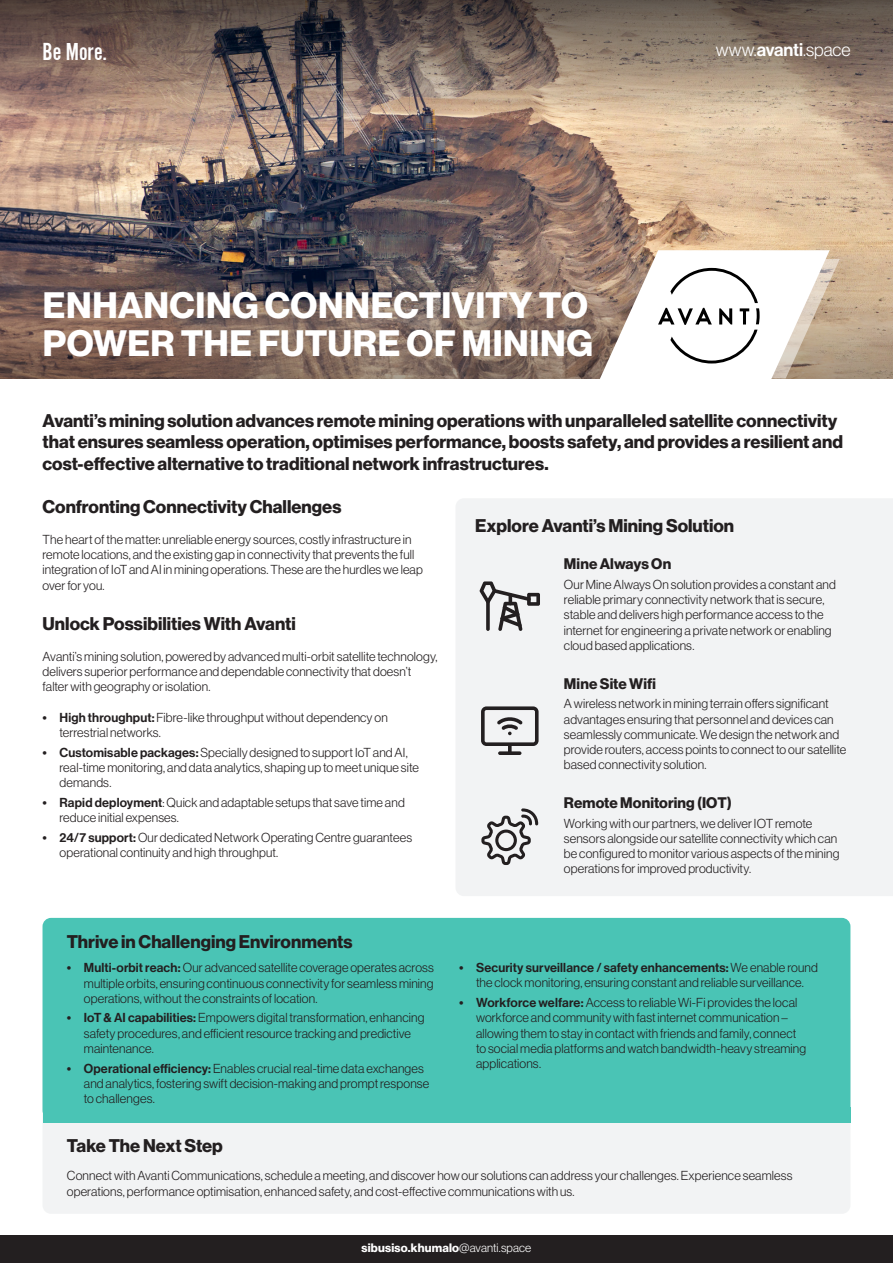
<style>
.page{position:relative;width:893px;height:1263px;background:#fff}
.page>*{position:absolute;margin:0;border:0;box-sizing:border-box;transform-origin:0 0}
.t1{font:36px/37.5px "N Haas Grotesk DS Pro 75 Bd";letter-spacing:.015em;color:#fff}
.t2{font:25.5px "Alternate Got No 2 D";color:#fff}
.t3{font:18px/21.6px "N Haas Grotesk DS Pro 75 Bd";color:#231f20}
.t4{font:18px "N Haas Grotesk DS Pro 45 Lt";color:#fff}
.t5{font:15px "N Haas Grotesk DS Pro 75 Bd";letter-spacing:.01em;color:#231f20}
.t6{font:12.75px/15.3px "N Haas Grotesk DS Pro 45 Lt";letter-spacing:.01em;color:#231f20}
.t7{font:12px "N Haas Grotesk DS Pro 75 Bd";letter-spacing:.015em;color:#fff}
.s1{font-family:"N Haas Grotesk DS Pro 65 Md"}
.s2{font-family:"N Haas Grotesk DS Pro 45 Lt"}
</style>
<div class="page">
<div style="left:43px;top:1013px;width:807px;height:201px;background:#f2f3f4;border-radius:9px"></div>
<div style="left:456px;top:499px;width:437px;height:397px;background:#f2f3f4"></div>
<div style="left:43px;top:918px;width:807px;height:201px;background:#4ac4b5;border-radius:9px"></div>
<svg style="left:43px;top:1113px;width:807px;height:9px"></svg>
<div style="left:0;top:1235px;width:893px;height:28px;background:#231f20"></div>
<img style="left:0;top:119px;width:893px;height:128px">
<svg style="left:0;top:0;width:893px;height:119px;background:#826f64"></svg>
<svg style="left:0;top:247px;width:893px;height:131px;background:#7b675e"></svg>
<svg style="left:600px;top:250px;width:240px;height:129px"></svg>
<svg style="left:479px;top:581px;width:61px;height:50px"></svg>
<svg style="left:481px;top:706px;width:58px;height:49px"></svg>
<svg style="left:481px;top:808px;width:57px;height:57px"></svg>
<p class="t2" style="left:43px;top:38px;width:66px">Be More.</p>
<p class="t4" style="left:716px;top:40px;width:136px">www.<span class="s1">avanti</span>.space</p>
<p class="t1" style="left:43px;top:287px;width:552px">ENHANCING CONNECTIVITY TO<br>POWER THE FUTURE OF MINING</p>
<p class="t3" style="left:43px;top:410px;width:802px">Avanti’s mining solution advances remote mining operations with unparalleled satellite connectivity that ensures seamless operation, optimises performance, boosts safety, and provides a resilient and cost-effective alternative to traditional network infrastructures.</p>
<p class="t3" style="left:43px;top:496px;width:300px">Confronting Connectivity Challenges</p>
<p class="t6" style="left:43px;top:531px;width:382px">The heart of the matter: unreliable energy sources, costly infrastructure in remote locations, and the existing gap in connectivity that prevents the full integration of IoT and AI in mining operations. These are the hurdles we leap over for you.</p>
<p class="t3" style="left:43px;top:613px;width:255px">Unlock Possibilities With Avanti</p>
<p class="t6" style="left:43px;top:648px;width:396px">Avanti’s mining solution, powered by advanced multi-orbit satellite technology, delivers superior performance and dependable connectivity that doesn’t falter with geography or isolation.</p>
<p class="t6" style="left:60px;top:710px;width:330px;text-indent:-17px"><span class="s1">• High throughput:</span> Fibre-like throughput without dependency on terrestrial networks.</p>
<p class="t6" style="left:60px;top:744px;width:361px;text-indent:-17px"><span class="s1">• Customisable packages:</span> Specially designed to support IoT and AI, real-time monitoring, and data analytics, shaping up to meet unique site demands.</p>
<p class="t6" style="left:60px;top:795px;width:347px;text-indent:-17px"><span class="s1">• Rapid deployment</span>: Quick and adaptable setups that save time and reduce initial expenses.</p>
<p class="t6" style="left:60px;top:829px;width:354px;text-indent:-17px"><span class="s1">• 24/7 support:</span> Our dedicated Network Operating Centre guarantees operational continuity and high throughput.</p>
<p class="t3" style="left:475px;top:515px;width:260px">Explore Avanti’s Mining Solution</p>
<p class="t5" style="left:564px;top:555px;width:109px">Mine Always On</p>
<p class="t6" style="left:564px;top:577px;width:274px">Our Mine Always On solution provides a constant and reliable primary connectivity network that is secure, stable and delivers high performance access to the internet for engineering a private network or enabling cloud based applications.</p>
<p class="t5" style="left:564px;top:675px;width:94px">Mine Site Wifi</p>
<p class="t6" style="left:564px;top:696px;width:284px">A wireless network in mining terrain offers significant advantages ensuring that personnel and devices can seamlessly communicate. We design the network and provide routers, access points to connect to our satellite based connectivity solution.</p>
<p class="t5" style="left:564px;top:794px;width:169px">Remote Monitoring (IOT)</p>
<p class="t6" style="left:564px;top:815px;width:277px">Working with our partners, we deliver IOT remote sensors alongside our satellite connectivity which can be configured to monitor various aspects of the mining operations for improved productivity.</p>
<p class="t3" style="left:67px;top:932px;width:287px">Thrive in Challenging Environments</p>
<p class="t6" style="left:84px;top:960px;width:352px;text-align:justify;text-indent:-17px"><span class="s1">• Multi-orbit reach:</span> Our advanced satellite coverage operates across multiple orbits, ensuring continuous connectivity for seamless mining operations, without the constraints of location.</p>
<p class="t6" style="left:84px;top:1010px;width:342px;text-indent:-17px"><span class="s1">• IoT &amp; AI capabilities:</span> Empowers digital transformation, enhancing safety procedures, and efficient resource tracking and predictive maintenance.</p>
<p class="t6" style="left:84px;top:1060px;width:347px;text-indent:-17px"><span class="s1">• Operational efficiency:</span> Enables crucial real-time data exchanges and analytics, fostering swift decision-making and prompt response to challenges.</p>
<p class="t6" style="left:459px;top:960px;width:360px;text-align:center"><span class="s1">• Security surveillance / safety enhancements:</span> We enable round the clock monitoring, ensuring constant and reliable surveillance.</p>
<p class="t6" style="left:476px;top:995px;width:332px;text-indent:-17px"><span class="s1">• Workforce welfare:</span> Access to reliable Wi-Fi provides the local workforce and community with fast internet communication – allowing them to stay in contact with friends and family, connect to social media platforms and watch bandwidth-heavy streaming applications.</p>
<p class="t3" style="left:67px;top:1135px;width:157px">Take The Next Step</p>
<p class="t6" style="left:67px;top:1168px;width:727px">Connect with Avanti Communications, schedule a meeting, and discover how our solutions can address your challenges. Experience seamless operations, performance optimisation, enhanced safety, and cost-effective communications with us.</p>
<p class="t7" style="left:362px;top:1240px;width:171px">sibusiso.khumalo<span class="s2">@avanti.space</span></p>
</div>
